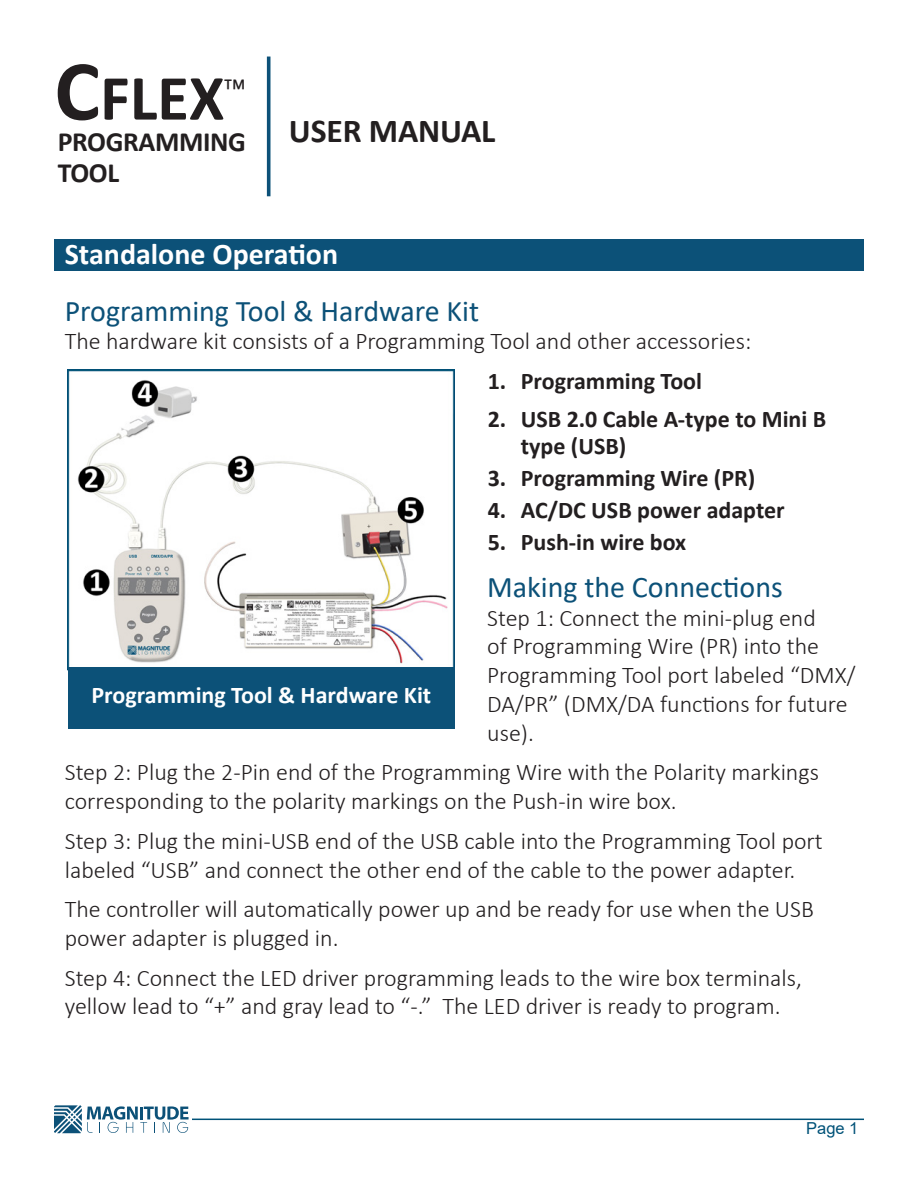
<style>
.page{position:relative;width:918px;height:1188px;background:#fff}
.page>*{position:absolute;margin:0;border:0;box-sizing:border-box;transform-origin:0 0}
.t1{font:700 86.4px "Calibri";color:#231f20}
.t2{font:700 64.8px "Calibri";color:#231f20}
.t3{font:700 33.6px "Calibri";letter-spacing:-.005em;color:#231f20}
.t4{font:30px "Calibri";color:#0c5178}
.t5{font:700 30px "Calibri";color:#fff}
.t6{font:700 27.9px/30.6px "Calibri";letter-spacing:-.015em;color:#231f20}
.t7{font:25.2px "Calibri";color:#231f20}
.t8{font:300 24px/28.8px "Calibri";color:#231f20}
.t9{font:700 24px/27px "Calibri";color:#231f20}
.t10{font:700 24px "Calibri";color:#fff}
.t11{font:16.5px "Arial";color:#005278}
</style>
<div class="page">
<hr style="left:267px;top:57px;width:3px;height:139px;background:#0c5178">
<hr style="left:54px;top:1119px;width:810px;height:1px;background:#005278">
<div style="left:54px;top:1105px;width:138px;height:29px;background:#fff"></div>
<svg style="left:54px;top:1105px;width:135px;height:28px"></svg>
<div style="left:54px;top:239px;width:810px;height:32px;background:#0c5178"></div>
<img style="left:68px;top:370px;width:387px;height:298px">
<div style="left:68px;top:668px;width:387px;height:61px;background:#0c5178"></div>
<h1 class="t1" style="left:54px;top:30px;width:47px">C</h1>
<h2 class="t2" style="left:100px;top:52px;width:126px">FLEX</h2>
<p class="t7" style="left:225px;top:72px;width:23px">TM</p>
<p class="t6" style="left:58px;top:126px;width:190px">PROGRAMMING<br>TOOL</p>
<h3 class="t3" style="left:289px;top:108px;width:208px">USER MANUAL</h3>
<p class="t5" style="left:65px;top:233px;width:275px">Standalone Operation</p>
<p class="t4" style="left:65px;top:290px;width:416px">Programming Tool &amp; Hardware Kit</p>
<p class="t8" style="left:65px;top:327px;width:688px">The hardware kit consists of a Programming Tool and other accessories:</p>
<p class="t9" style="left:488px;top:367px;width:216px">1. Programming Tool</p>
<p class="t9" style="left:521px;top:405px;width:307px;text-indent:-33px">2. USB 2.0 Cable A-type to Mini B type (USB)</p>
<p class="t9" style="left:488px;top:464px;width:269px">3. Programming Wire (PR)</p>
<p class="t9" style="left:488px;top:496px;width:298px">4. AC/DC USB power adapter</p>
<p class="t9" style="left:488px;top:528px;width:200px">5. Push-in wire box</p>
<p class="t4" style="left:487px;top:566px;width:297px">Making the Connections</p>
<p class="t8" style="left:487px;top:603px;width:370px">Step 1: Connect the mini-plug end<br>of Programming Wire (PR) into the<br>Programming Tool port labeled “DMX/<br>DA/PR” (DMX/DA functions for future use).</p>
<p class="t8" style="left:65px;top:758px;width:756px">Step 2: Plug the 2-Pin end of the Programming Wire with the Polarity markings corresponding to the polarity markings on the Push-in wire box.</p>
<p class="t8" style="left:65px;top:826px;width:760px">Step 3: Plug the mini-USB end of the USB cable into the Programming Tool port labeled “USB” and connect the other end of the cable to the power adapter.</p>
<p class="t8" style="left:65px;top:895px;width:751px">The controller will automatically power up and be ready for use when the USB power adapter is plugged in.</p>
<p class="t8" style="left:65px;top:963px;width:739px">Step 4: Connect the LED driver programming leads to the wire box terminals, yellow lead to “+” and gray lead to “-.” The LED driver is ready to program.</p>
<p class="t10" style="left:92px;top:678px;width:341px">Programming Tool &amp; Hardware Kit</p>
<p class="t11" style="left:806px;top:1117px;width:54px">Page 1</p>
</div>
